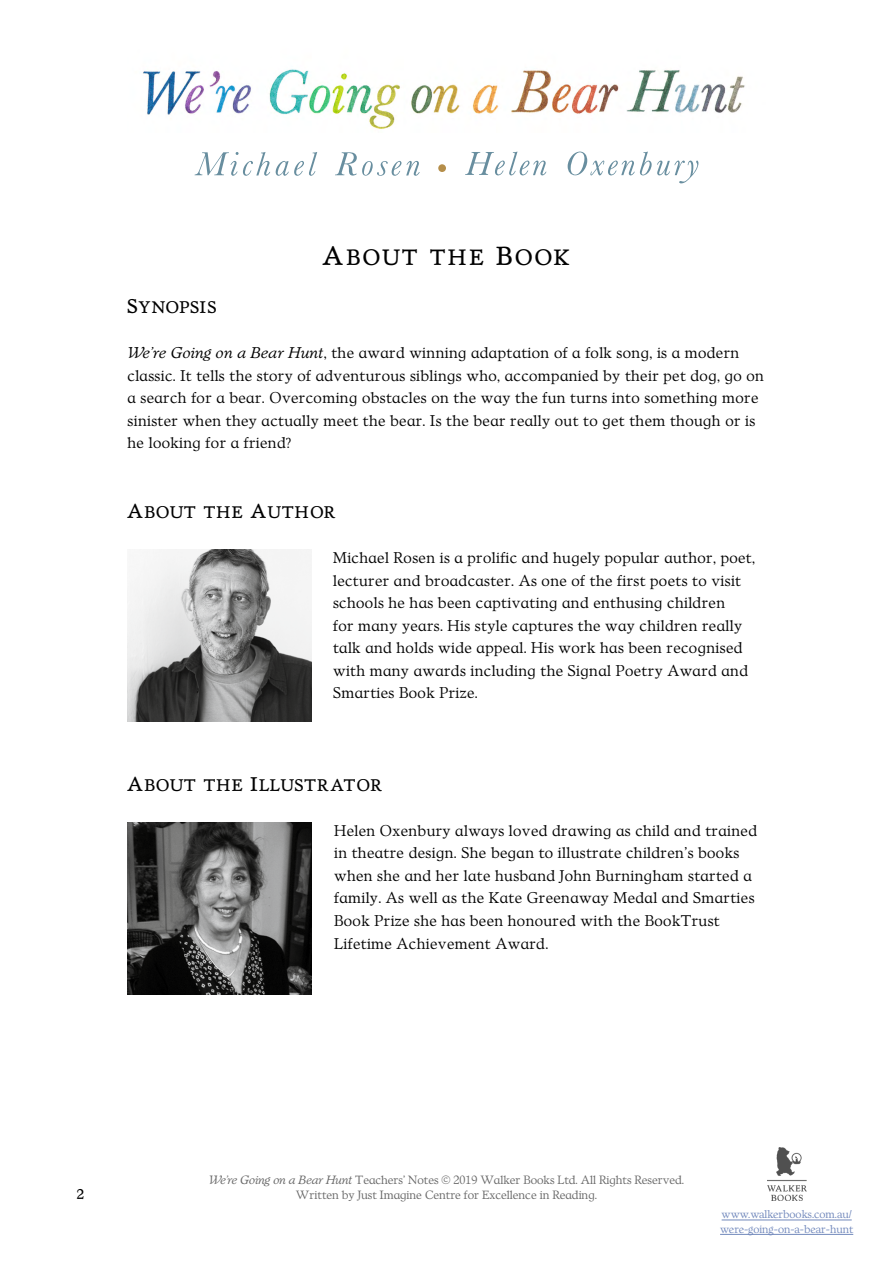
<style>
.page{position:relative;width:893px;height:1263px;background:#fff}
.page>*{position:absolute;margin:0;border:0;box-sizing:border-box;transform-origin:0 0}
.t1{font:23.55px "Veronan Bold Educational SC850";letter-spacing:.12em;color:#000}
.t2{font:17.85px "Veronan Bold Educational SC850";letter-spacing:.07em;color:#000}
.t3{font:16.5px/22.5px "Veronan Light Educational";letter-spacing:.025em;color:#000}
.t4{font:15px "Veronan Bold Educational";color:#000}
.t5{font:12.75px "Veronan Light Educational";color:#676767}
.t6{font:300 12px/14.4px "Veronan";color:#7188bc}
.s1{font-size:27.75px}
.s2{font-size:21px}
.s3{font-family:"Veronan";font-weight:300;font-style:italic}
</style>
<div class="page">
<img style="left:143px;top:69px;width:602px;height:93px">
<div style="left:438px;top:164px;width:8px;height:8px;background:#b58e4a;border-radius:50%"></div>
<svg style="left:195px;top:152px;width:75px;height:24px"></svg>
<svg style="left:276px;top:152px;width:41px;height:24px"></svg>
<svg style="left:335px;top:152px;width:85px;height:24px"></svg>
<svg style="left:465px;top:152px;width:82px;height:23px"></svg>
<svg style="left:568px;top:152px;width:130px;height:31px"></svg>
<img style="left:128px;top:549px;width:183px;height:172px">
<img style="left:128px;top:822px;width:183px;height:172px">
<hr style="left:722px;top:1220px;width:130px;height:1px;background:#7188bc">
<hr style="left:720px;top:1234px;width:133px;height:1px;background:#7188bc">
<img style="left:767px;top:1147px;width:39px;height:53px">
<h1 class="t1" style="left:323px;top:245px;width:249px"><span class="s1">A</span>BOUT THE <span class="s1">B</span>OOK</h1>
<p class="t2" style="left:128px;top:298px;width:90px"><span class="s2">S</span>YNOPSIS</p>
<p class="t3" style="left:128px;top:341px;width:638px"><span class="s3">We’re Going on a Bear Hunt</span>, the award winning adaptation of a folk song, is a modern classic. It tells the story of adventurous siblings who, accompanied by their pet dog, go on a search for a bear. Overcoming obstacles on the way the fun turns into something more sinister when they actually meet the bear. Is the bear really out to get them though or is he looking for a friend?</p>
<p class="t2" style="left:128px;top:503px;width:210px"><span class="s2">A</span>BOUT THE <span class="s2">A</span>UTHOR</p>
<p class="t3" style="left:333px;top:547px;width:423px">Michael Rosen is a prolific and hugely popular author, poet, lecturer and broadcaster. As one of the first poets to visit schools he has been captivating and enthusing children<br>for many years. His style captures the way children really talk and holds wide appeal. His work has been recognised with many awards including the Signal Poetry Award and Smarties Book Prize.</p>
<p class="t2" style="left:128px;top:776px;width:256px"><span class="s2">A</span>BOUT THE <span class="s2">I</span>LLUSTRATOR</p>
<p class="t3" style="left:334px;top:819px;width:424px">Helen Oxenbury always loved drawing as child and trained in theatre design. She began to illustrate children’s books when she and her late husband John Burningham started a family. As well as the Kate Greenaway Medal and Smarties Book Prize she has been honoured with the BookTrust Lifetime Achievement Award.</p>
<p class="t5" style="left:209px;top:1173px;width:477px"><span class="s3">We’re Going on a Bear Hunt</span> Teachers’ Notes © 2019 Walker Books Ltd. All Rights Reserved.</p>
<p class="t4" style="left:77px;top:1187px;width:10px">2</p>
<p class="t5" style="left:296px;top:1188px;width:303px">Written by Just Imagine Centre for Excellence in Reading.</p>
<p class="t6" style="left:720px;top:1207px;width:135px">www.walkerbooks.com.au/ were-going-on-a-bear-hunt</p>
</div>
